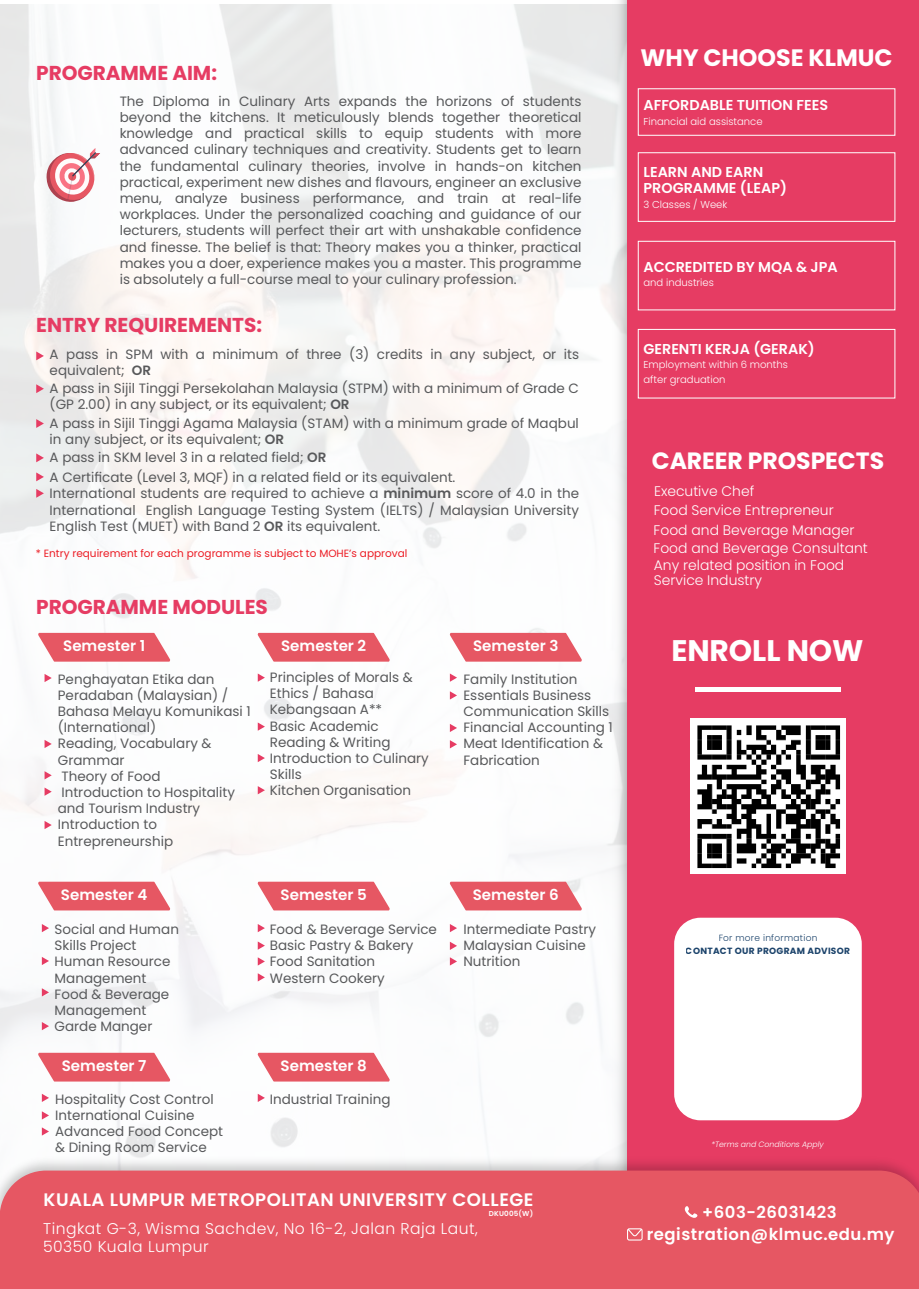
<style>
.page{position:relative;width:919px;height:1289px;background:#fff}
.page>*{position:absolute;margin:0;border:0;box-sizing:border-box;transform-origin:0 0}
.t1{font:700 29.7px "Poppins";letter-spacing:-.005em;color:#fff}
.t2{font:700 23.7px "Poppins";letter-spacing:-.005em;color:#fff}
.t3{font:700 23.55px "Poppins";letter-spacing:-.005em;color:#fff}
.t4{font:700 20.1px "Poppins";letter-spacing:-.005em;color:#e63c63}
.t5{font:600 18.15px "Poppins";letter-spacing:.03em;color:#fff}
.t6{font:600 16.5px/21.8px "Poppins";letter-spacing:.03em;color:#fff;text-align:center}
.t7{font:300 15.6px/18px "Poppins";letter-spacing:.03em;color:#fff}
.t8{font:600 15px "Poppins";color:#fff}
.t9{font:600 14.4px/16.5px "Poppins";color:#fff}
.t10{font:300 13.95px/15px "Poppins";color:#fff}
.t11{font:13.5px/16.2px "Poppins";color:#58595b}
.t12{font:10.5px "Poppins";color:#ec1c24}
.t13{font:300 10.05px/14.7px "Poppins";color:#fff}
.t14{font:700 9px "Poppins";letter-spacing:.03em;color:#143d66}
.t15{font:300 9px "Poppins";letter-spacing:.03em;color:#143d66}
.t16{font:italic 300 7.8px "Poppins";color:#fff}
.t17{font:600 7.05px "Poppins";letter-spacing:.03em;color:#fff}
.s1{font-weight:600}
</style>
<div class="page">
<img style="left:607px;top:0;width:20px;height:1152px">
<div style="left:627px;top:0;width:291px;height:1282px;background:#e63c63"></div>
<div style="left:0;top:1170px;width:918px;height:118px;background:#e65763"></div>
<svg style="left:36px;top:351px;width:8px;height:9px"></svg>
<svg style="left:36px;top:384px;width:8px;height:9px"></svg>
<svg style="left:36px;top:419px;width:8px;height:9px"></svg>
<svg style="left:36px;top:453px;width:8px;height:9px"></svg>
<svg style="left:36px;top:472px;width:8px;height:9px"></svg>
<svg style="left:36px;top:489px;width:8px;height:9px"></svg>
<div style="left:638px;top:152px;width:257px;height:70px;border:1px solid #fff"></div>
<div style="left:638px;top:329px;width:257px;height:69px;border:1px solid #fff"></div>
<div style="left:638px;top:88px;width:257px;height:47px;border:1px solid #fff"></div>
<div style="left:638px;top:241px;width:257px;height:69px;border:1px solid #fff"></div>
<svg style="left:45px;top:674px;width:7px;height:8px"></svg>
<svg style="left:45px;top:739px;width:7px;height:9px"></svg>
<svg style="left:45px;top:771px;width:7px;height:8px"></svg>
<svg style="left:45px;top:787px;width:7px;height:8px"></svg>
<svg style="left:45px;top:821px;width:7px;height:8px"></svg>
<svg style="left:38px;top:633px;width:132px;height:28px;background:#e86974"></svg>
<svg style="left:42px;top:1093px;width:7px;height:8px"></svg>
<svg style="left:42px;top:1111px;width:7px;height:8px"></svg>
<svg style="left:42px;top:1127px;width:7px;height:8px"></svg>
<svg style="left:38px;top:1052px;width:132px;height:29px;background:#e96d77"></svg>
<svg style="left:42px;top:924px;width:7px;height:8px"></svg>
<svg style="left:42px;top:956px;width:7px;height:9px"></svg>
<svg style="left:42px;top:988px;width:7px;height:8px"></svg>
<svg style="left:42px;top:1021px;width:7px;height:9px"></svg>
<svg style="left:38px;top:881px;width:132px;height:29px;background:#e86d77"></svg>
<svg style="left:257px;top:633px;width:133px;height:28px;background:#e86a75"></svg>
<svg style="left:258px;top:1093px;width:7px;height:8px"></svg>
<svg style="left:257px;top:1052px;width:133px;height:29px;background:#e96e79"></svg>
<svg style="left:258px;top:924px;width:7px;height:8px"></svg>
<svg style="left:258px;top:941px;width:7px;height:8px"></svg>
<svg style="left:258px;top:957px;width:7px;height:8px"></svg>
<svg style="left:258px;top:973px;width:7px;height:8px"></svg>
<svg style="left:257px;top:881px;width:133px;height:29px;background:#e96e78"></svg>
<svg style="left:450px;top:924px;width:7px;height:8px"></svg>
<svg style="left:450px;top:941px;width:7px;height:9px"></svg>
<svg style="left:450px;top:957px;width:7px;height:8px"></svg>
<svg style="left:450px;top:673px;width:7px;height:8px"></svg>
<svg style="left:450px;top:691px;width:7px;height:8px"></svg>
<svg style="left:450px;top:723px;width:7px;height:9px"></svg>
<svg style="left:450px;top:740px;width:7px;height:8px"></svg>
<svg style="left:449px;top:633px;width:133px;height:28px;background:#e86a75"></svg>
<svg style="left:449px;top:881px;width:133px;height:29px;background:#e86d78"></svg>
<svg style="left:258px;top:673px;width:7px;height:8px"></svg>
<svg style="left:258px;top:722px;width:7px;height:8px"></svg>
<svg style="left:258px;top:754px;width:7px;height:8px"></svg>
<svg style="left:258px;top:786px;width:7px;height:8px"></svg>
<div style="left:674px;top:917px;width:187px;height:203px;background:#fff;border-radius:26px"></div>
<svg style="left:44px;top:148px;width:56px;height:55px"></svg>
<svg style="left:684px;top:1205px;width:13px;height:12px"></svg>
<svg style="left:627px;top:1228px;width:15px;height:12px"></svg>
<img style="left:690px;top:718px;width:155px;height:155px">
<div style="left:695px;top:687px;width:145px;height:5px;background:#fff"></div>
<h3 class="t4" style="left:36px;top:66px;width:182px">PROGRAMME AIM:</h3>
<p class="t11" style="left:120px;top:93px;width:463px;text-align:justify">The Diploma in Culinary Arts expands the horizons of students beyond the kitchens. It meticulously blends together theoretical knowledge and practical skills to equip students with more advanced culinary techniques and creativity. Students get to learn the fundamental culinary theories, involve in hands-on kitchen practical, experiment new dishes and flavours, engineer an exclusive menu, analyze business performance, and train at real-life workplaces. Under the personalized coaching and guidance of our lecturers, students will perfect their art with unshakable confidence and finesse. The belief is that: Theory makes you a thinker, practical makes you a doer, experience makes you a master. This programme is absolutely a full-course meal to your culinary profession.</p>
<h3 class="t4" style="left:36px;top:318px;width:227px">ENTRY REQUIREMENTS:</h3>
<p class="t11" style="left:50px;top:346px;width:531px">A pass in SPM with a minimum of three (3) credits in any subject, or its equivalent; <span class="s1">OR</span></p>
<p class="t11" style="left:50px;top:380px;width:531px">A pass in Sijil Tinggi Persekolahan Malaysia (STPM) with a minimum of Grade C (GP 2.00) in any subject, or its equivalent; <span class="s1">OR</span></p>
<p class="t11" style="left:50px;top:450px;width:278px">A pass in SKM level 3 in a related field; <span class="s1">OR</span></p>
<p class="t11" style="left:50px;top:415px;width:531px">A pass in Sijil Tinggi Agama Malaysia (STAM) with a minimum grade of Maqbul in any subject, or its equivalent; <span class="s1">OR</span></p>
<p class="t11" style="left:50px;top:469px;width:531px">A Certificate (Level 3, MQF) in a related field or its equivalent.<br>International students are required to achieve a <span class="s1">minimum</span> score of 4.0 in the International English Language Testing System (IELTS) / Malaysian University English Test (MUET) with Band 2 <span class="s1">OR</span> its equivalent.</p>
<p class="t12" style="left:36px;top:547px;width:373px">* Entry requirement for each programme is subject to MOHE’s approval</p>
<h3 class="t4" style="left:36px;top:600px;width:233px">PROGRAMME MODULES</h3>
<p class="t8" style="left:63px;top:637px;width:83px">Semester 1</p>
<p class="t8" style="left:281px;top:637px;width:87px">Semester 2</p>
<p class="t11" style="left:58px;top:671px;width:194px">Penghayatan Etika dan<br>Peradaban (Malaysian) /<br>Bahasa Melayu Komunikasi 1 (International)<br>Reading, Vocabulary &amp;<br>Grammar<br>Theory of Food<br>Introduction to Hospitality and Tourism Industry<br>Introduction to<br>Entrepreneurship</p>
<p class="t8" style="left:61px;top:886px;width:88px">Semester 4</p>
<p class="t11" style="left:55px;top:921px;width:126px">Social and Human<br>Skills Project<br>Human Resource<br>Management<br>Food &amp; Beverage<br>Management<br>Garde Manger</p>
<p class="t8" style="left:62px;top:1057px;width:86px">Semester 7</p>
<p class="t11" style="left:55px;top:1091px;width:169px">Hospitality Cost Control<br>International Cuisine<br>Advanced Food Concept &amp; Dining Room Service</p>
<p class="t11" style="left:270px;top:669px;width:160px">Principles of Morals &amp;<br>Ethics / Bahasa<br>Kebangsaan A**<br>Basic Academic<br>Reading &amp; Writing<br>Introduction to Culinary<br>Skills<br>Kitchen Organisation</p>
<p class="t8" style="left:280px;top:886px;width:88px">Semester 5</p>
<p class="t11" style="left:270px;top:921px;width:169px">Food &amp; Beverage Service<br>Basic Pastry &amp; Bakery<br>Food Sanitation<br>Western Cookery</p>
<p class="t8" style="left:280px;top:1057px;width:88px">Semester 8</p>
<p class="t11" style="left:270px;top:1091px;width:122px">Industrial Training</p>
<p class="t8" style="left:473px;top:637px;width:87px">Semester 3</p>
<p class="t11" style="left:463px;top:670px;width:151px">Family Institution<br>Essentials Business<br>Communication Skills<br>Financial Accounting 1<br>Meat Identification &amp;<br>Fabrication</p>
<p class="t8" style="left:472px;top:886px;width:88px">Semester 6</p>
<p class="t11" style="left:463px;top:921px;width:134px">Intermediate Pastry<br>Malaysian Cuisine<br>Nutrition</p>
<h3 class="t5" style="left:44px;top:1189px;width:491px">KUALA LUMPUR METROPOLITAN UNIVERSITY COLLEGE</h3>
<p class="t17" style="left:488px;top:1209px;width:46px">DKU005(W)</p>
<p class="t7" style="left:43px;top:1219px;width:436px">Tingkat G-3, Wisma Sachdev, No 16-2, Jalan Raja Laut,<br>50350 Kuala Lumpur</p>
<h2 class="t2" style="left:640px;top:49px;width:254px">WHY CHOOSE KLMUC</h2>
<p class="t9" style="left:643px;top:97px;width:186px">AFFORDABLE TUITION FEES</p>
<p class="t13" style="left:643px;top:115px;width:121px">Financial aid assistance</p>
<p class="t9" style="left:643px;top:164px;width:145px">LEARN AND EARN<br>PROGRAMME (LEAP)</p>
<p class="t13" style="left:643px;top:197px;width:85px">3 Classes / Week</p>
<p class="t9" style="left:643px;top:259px;width:196px">ACCREDITED BY MQA &amp; JPA</p>
<p class="t13" style="left:643px;top:276px;width:72px">and industries</p>
<p class="t9" style="left:643px;top:340px;width:173px">GERENTI KERJA (GERAK)</p>
<p class="t13" style="left:643px;top:358px;width:146px">Employment within 6 months after graduation</p>
<h3 class="t3" style="left:651px;top:452px;width:234px">CAREER PROSPECTS</h3>
<p class="t10" style="left:654px;top:485px;width:102px">Executive Chef</p>
<p class="t10" style="left:653px;top:504px;width:181px">Food Service Entrepreneur</p>
<p class="t10" style="left:653px;top:523px;width:202px">Food and Beverage Manager</p>
<p class="t10" style="left:653px;top:541px;width:216px">Food and Beverage Consultant</p>
<p class="t10" style="left:654px;top:558px;width:192px">Any related position in Food<br>Service Industry</p>
<h1 class="t1" style="left:671px;top:640px;width:194px">ENROLL NOW</h1>
<p class="t15" style="left:718px;top:933px;width:101px">For more information</p>
<p class="t14" style="left:686px;top:947px;width:165px">CONTACT OUR PROGRAM ADVISOR</p>
<p class="t16" style="left:711px;top:1141px;width:114px">*Terms and Conditions Apply</p>
<p class="t6" style="left:646px;top:1201px;width:249px">+603-26031423 registration@klmuc.edu.my</p>
</div>
